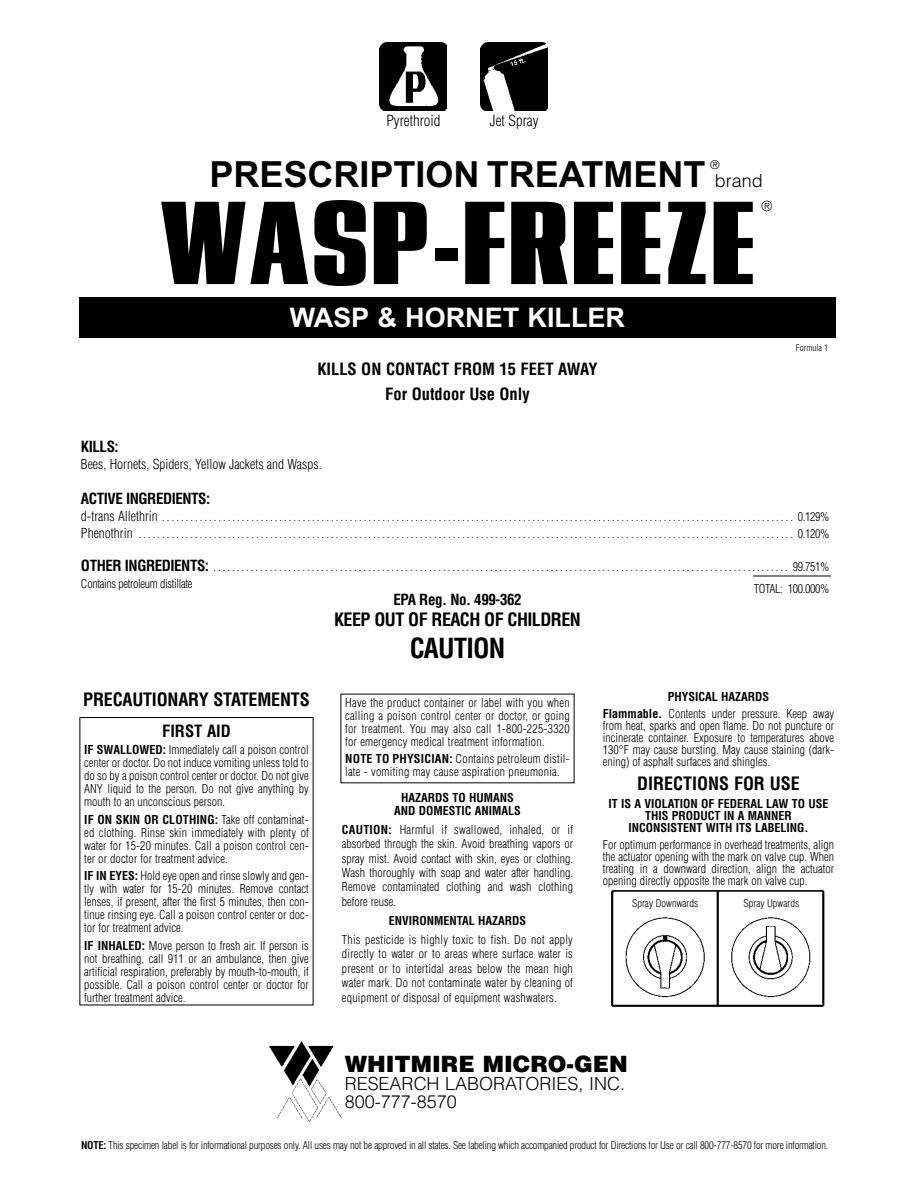
<style>
.page{position:relative;width:918px;height:1188px;background:#fff}
.page>*{position:absolute;margin:0;border:0;box-sizing:border-box;transform-origin:0 0}
.t1{font:700 108px "OPTI Interstate Spec";color:#000}
.t2{font:700 36px "Arial";color:#000}
.t3{font:700 27px "Arial";color:#fff}
.t4{font:700 condensed 27px "Helvetica";letter-spacing:-.03em;color:#000}
.t5{font:900 22.5px "Helvetica";color:#000}
.t6{font:700 condensed 18px "Helvetica";letter-spacing:-.01em;color:#000}
.t7{font:300 18px/18px "Helvetica";color:#000}
.t8{font:700 condensed 18px "Helvetica";letter-spacing:-.03em;color:#000}
.t9{font:700 condensed 16.5px/25px "Helvetica";color:#000;text-align:center}
.t10{font:700 condensed 15px "Helvetica";letter-spacing:-.03em;color:#000}
.t11{font:300 condensed 15px "Helvetica";color:#000}
.t12{font:300 condensed 13.5px "Helvetica";color:#000}
.t13{font:300 condensed 12px/13px "Helvetica";color:#000;text-align:justify}
.t14{font:300 condensed 12px/16.8px "Helvetica";letter-spacing:-.025em;color:#000}
.t15{font:700 condensed 12px/12px "Helvetica";color:#000;text-align:center}
.t16{font:300 condensed 12px/12.9px "Helvetica";letter-spacing:.02em;color:#000}
.t17{font:300 12px "Helvetica";color:#000}
.t18{font:300 condensed 10.5px "Helvetica";letter-spacing:-.02em;color:#000}
.t19{font:300 condensed 10.5px "Helvetica";color:#000}
.t20{font:300 condensed 9px "Helvetica";color:#000}
.s1{font-family:"Helvetica";font-weight:300;font-size:18px}
.s2{font-size:13.5px}
.s3{font-weight:700;font-size:15px}
.s4{font-weight:700}
</style>
<div class="page">
<img style="left:270px;top:1042px;width:71px;height:79px">
<div style="left:80px;top:297px;width:756px;height:41px;background:#000"></div>
<img style="left:379px;top:43px;width:68px;height:67px">
<img style="left:480px;top:43px;width:68px;height:67px">
<hr style="left:753px;top:576px;width:78px;height:1px;background:#000">
<img style="left:611px;top:890px;width:214px;height:117px">
<p class="t11" style="left:386px;top:115px;width:56px">Pyrethroid</p>
<p class="t11" style="left:490px;top:115px;width:50px">Jet Spray</p>
<p class="t17" style="left:710px;top:160px;width:11px">®</p>
<h2 class="t2" style="left:209px;top:154px;width:555px">PRESCRIPTION TREATMENT <span class="s1">brand</span></h2>
<h1 class="t1" style="left:159px;top:184px;width:599px">WASP-FREEZE</h1>
<h3 class="t3" style="left:290px;top:302px;width:337px">WASP &amp; HORNET KILLER</h3>
<p class="t12" style="left:761px;top:201px;width:12px">®</p>
<h3 class="t9" style="left:317px;top:358px;width:282px">KILLS ON CONTACT FROM 15 FEET AWAY<br>For Outdoor Use Only</h3>
<p class="t20" style="left:796px;top:344px;width:34px">Formula 1</p>
<p class="t10" style="left:81px;top:440px;width:39px">KILLS:</p>
<p class="t12" style="left:81px;top:458px;width:242px">Bees, Hornets, Spiders, Yellow Jackets and Wasps.</p>
<p class="t10" style="left:81px;top:492px;width:131px">ACTIVE INGREDIENTS:</p>
<p class="t13" style="left:81px;top:509px;width:750px;line-height:16.8px"><span class="s2">d-trans Allethrin</span> . . . . . . . . . . . . . . . . . . . . . . . . . . . . . . . . . . . . . . . . . . . . . . . . . . . . . . . . . . . . . . . . . . . . . . . . . . . . . . . . . . . . . . . . . . . . . . . . . . . . . . . . . . . . . . . . . . . . . . . . . . . . . . . . . . . . . . . 0.129%<br><span class="s2">Phenothrin</span> . . . . . . . . . . . . . . . . . . . . . . . . . . . . . . . . . . . . . . . . . . . . . . . . . . . . . . . . . . . . . . . . . . . . . . . . . . . . . . . . . . . . . . . . . . . . . . . . . . . . . . . . . . . . . . . . . . . . . . . . . . . . . . . . . . . . . . . . . . . . 0.120%</p>
<p class="t14" style="left:81px;top:559px;width:750px"><span class="s3">OTHER INGREDIENTS:</span> . . . . . . . . . . . . . . . . . . . . . . . . . . . . . . . . . . . . . . . . . . . . . . . . . . . . . . . . . . . . . . . . . . . . . . . . . . . . . . . . . . . . . . . . . . . . . . . . . . . . . . . . . . . . . . . . . . . . . . . . . . . 99.751%<br>Contains petroleum distillate</p>
<p class="t14" style="left:754px;top:581px;width:77px">TOTAL: 100.000%</p>
<p class="t10" style="left:393px;top:593px;width:130px">EPA Reg. No. 499-362</p>
<h3 class="t8" style="left:334px;top:612px;width:248px">KEEP OUT OF REACH OF CHILDREN</h3>
<h3 class="t4" style="left:410px;top:637px;width:97px">CAUTION</h3>
<h3 class="t6" style="left:83px;top:692px;width:228px">PRECAUTIONARY STATEMENTS</h3>
<h3 class="t9" style="left:162px;top:720px;width:70px">FIRST AID</h3>
<p class="t13" style="left:84px;top:744px;width:226px"><span class="s4">IF SWALLOWED:</span> Immediately call a poison control center or doctor. Do not induce vomiting unless told to do so by a poison control center or doctor. Do not give ANY liquid to the person. Do not give anything by mouth to an unconscious person.</p>
<p class="t13" style="left:84px;top:814px;width:226px"><span class="s4">IF ON SKIN OR CLOTHING:</span> Take off contaminat&shy;ed clothing. Rinse skin immediately with plenty of water for 15-20 minutes. Call a poison control cen&shy;ter or doctor for treatment advice.</p>
<p class="t13" style="left:84px;top:870px;width:226px"><span class="s4">IF IN EYES:</span> Hold eye open and rinse slowly and gen&shy;tly with water for 15-20 minutes. Remove contact lenses, if present, after the first 5 minutes, then con&shy;tinue rinsing eye. Call a poison control center or doc&shy;tor for treatment advice.</p>
<p class="t13" style="left:84px;top:940px;width:226px"><span class="s4">IF INHALED:</span> Move person to fresh air. If person is not breathing, call 911 or an ambulance, then give artificial respiration, preferably by mouth-to-mouth, if possible. Call a poison control center or doctor for further treatment advice.</p>
<p class="t13" style="left:345px;top:697px;width:226px">Have the product container or label with you when calling a poison control center or doctor, or going for treatment. You may also call 1-800-225-3320 for emergency medical treatment information.</p>
<p class="t16" style="left:345px;top:753px;width:226px"><span class="s4">NOTE TO PHYSICIAN:</span> Contains petroleum distil&shy;late - vomiting may cause aspiration pneumonia.</p>
<p class="t15" style="left:394px;top:793px;width:128px;line-height:12.9px">HAZARDS TO HUMANS<br>AND DOMESTIC ANIMALS</p>
<p class="t13" style="left:342px;top:823px;width:233px;line-height:14.4px"><span class="s4">CAUTION:</span> Harmful if swallowed, inhaled, or if absorbed through the skin. Avoid breathing vapors or spray mist. Avoid contact with skin, eyes or clothing.<br>Wash thoroughly with soap and water after handling.<br>Remove contaminated clothing and wash clothing before reuse.</p>
<p class="t15" style="left:389px;top:916px;width:139px">ENVIRONMENTAL HAZARDS</p>
<p class="t13" style="left:342px;top:934px;width:232px;line-height:14.4px">This pesticide is highly toxic to fish. Do not apply directly to water or to areas where surface water is present or to intertidal areas below the mean high water mark. Do not contaminate water by cleaning of equipment or disposal of equipment washwaters.</p>
<p class="t13" style="left:603px;top:690px;width:233px;line-height:16.5px;text-align:center"><span class="s4">PHYSICAL HAZARDS<br>Flammable.</span> Contents under pressure. Keep away</p>
<p class="t13" style="left:603px;top:720px;width:233px;line-height:12px">from heat, sparks and open flame. Do not puncture or incinerate container. Exposure to temperatures above 130°F may cause bursting. May cause staining (dark&shy;ening) of asphalt surfaces and shingles.</p>
<h3 class="t6" style="left:637px;top:776px;width:164px">DIRECTIONS FOR USE</h3>
<p class="t15" style="left:609px;top:799px;width:221px">IT IS A VIOLATION OF FEDERAL LAW TO USE<br>THIS PRODUCT IN A MANNER<br>INCONSISTENT WITH ITS LABELING.</p>
<p class="t13" style="left:603px;top:839px;width:233px;line-height:12px">For optimum performance in overhead treatments, align the actuator opening with the mark on valve cup. When treating in a downward direction, align the actuator opening directly opposite the mark on valve cup.</p>
<p class="t19" style="left:632px;top:899px;width:68px">Spray Downwards</p>
<p class="t19" style="left:744px;top:899px;width:57px">Spray Upwards</p>
<h3 class="t5" style="left:345px;top:1051px;width:285px">WHITMIRE MICRO-GEN</h3>
<h3 class="t7" style="left:345px;top:1076px;width:282px">RESEARCH LABORATORIES, INC.<br>800-777-8570</h3>
<p class="t18" style="left:81px;top:1141px;width:749px"><span class="s4">NOTE:</span> This specimen label is for informational purposes only. All uses may not be approved in all states. See labeling which accompanied product for Directions for Use or call 800-777-8570 for more information.</p>
</div>
